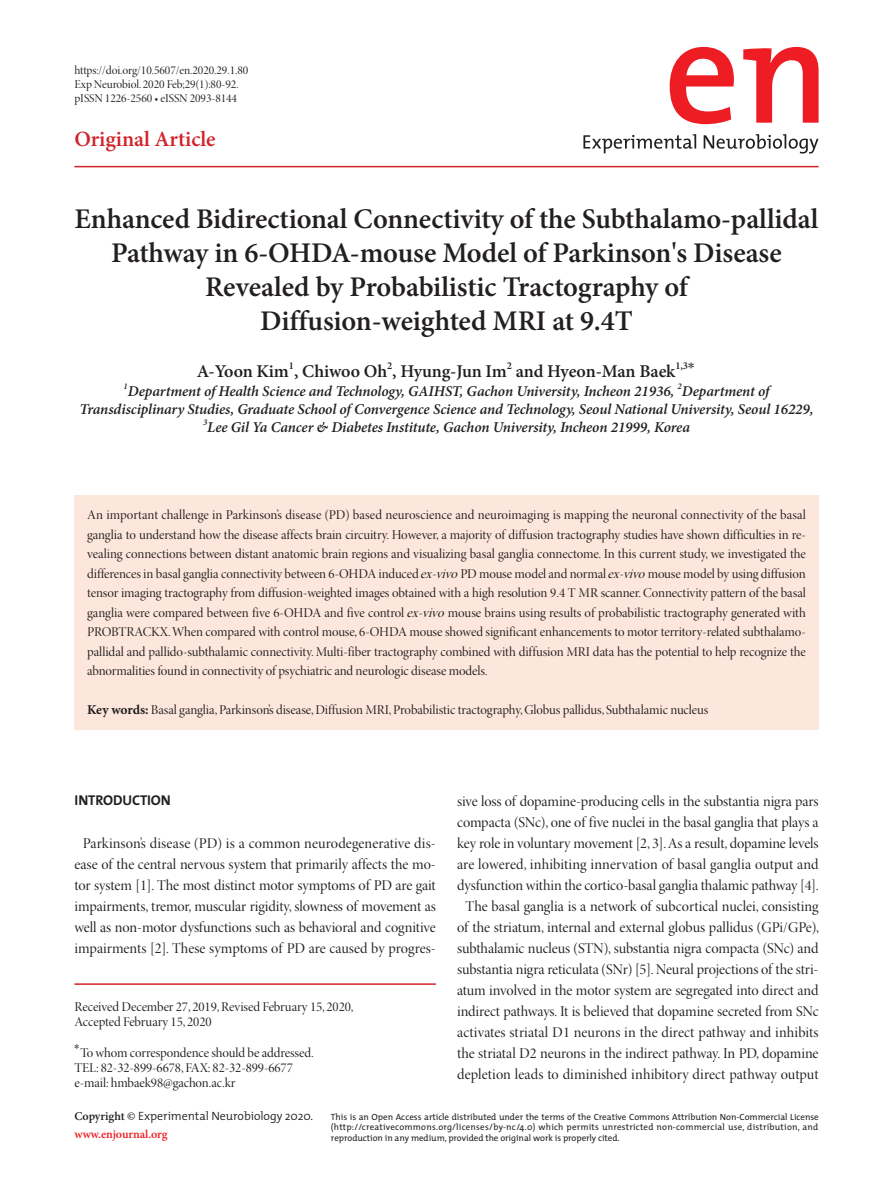
<style>
.page{position:relative;width:893px;height:1191px;background:#fff}
.page>*{position:absolute;margin:0;border:0;box-sizing:border-box;transform-origin:0 0}
.t1{font:600 28.5px/34.2px "Minion Pro";letter-spacing:-.005em;color:#231f20;text-align:center}
.t2{font:600 21.75px "Minion Pro";letter-spacing:-.005em;color:#d1232a}
.t3{font:600 18px "Minion Pro";letter-spacing:-.01em;color:#231f20}
.t4{font:15px/21px "Minion Pro Disp";letter-spacing:-.005em;color:#231f20;text-align:center}
.t5{font:italic 600 15px/18px "Minion Pro";letter-spacing:-.01em;color:#231f20}
.t6{font:700 14.25px "The Mix";letter-spacing:-.005em;color:#231f20}
.t7{font:13.5px/19.5px "Minion Pro Disp";letter-spacing:-.005em;color:#231f20}
.t8{font:12px/14.4px "Minion Pro Disp";letter-spacing:-.005em;color:#231f20}
.t9{font:300 12px "The Mix";letter-spacing:-.005em;color:#231f20}
.t10{font:600 12px "Minion Pro";letter-spacing:-.005em;color:#ee1d23}
.t11{font:600 10.5px "Minion Pro";color:#231f20}
.t12{font:9px/10.8px "The Mix";letter-spacing:-.005em;color:#231f20;text-align:justify}
.t13{font:italic 600 8.7px "Minion Pro";color:#231f20}
.s1{font-family:"Modern";font-weight:400;font-size:18px}
.s2{font-style:italic}
.s3{font-family:"Minion Pro";font-weight:700}
.s4{font-family:"Minion Pro";font-weight:600}
</style>
<div class="page">
<hr style="left:74px;top:166px;width:745px;height:1px;background:#d1232a">
<svg style="left:670px;top:47px;width:149px;height:77px"></svg>
<svg style="left:583px;top:134px;width:236px;height:19px"></svg>
<div style="left:74px;top:495px;width:745px;height:234px;background:#fde7dc"></div>
<hr style="left:74px;top:983px;width:362px;height:1px;background:#d1232a">
<p class="t8" style="left:74px;top:63px;width:175px">https://doi.org/10.5607/en.2020.29.1.80<br>Exp Neurobiol. 2020 Feb;29(1):80-92. pISSN 1226-2560 • eISSN 2093-8144</p>
<h2 class="t2" style="left:74px;top:123px;width:143px">Original Article</h2>
<h1 class="t1" style="left:74px;top:201px;width:746px">Enhanced Bidirectional Connectivity of the Subthalamo-pallidal Pathway in 6-OHDA-mouse Model of Parkinson's Disease Revealed by Probabilistic Tractography of<br>Diffusion-weighted MRI at 9.4T</h1>
<h3 class="t3" style="left:197px;top:359px;width:312px">A-Yoon Kim , Chiwoo Oh , Hyung-Jun Im</h3>
<p class="t11" style="left:289px;top:358px;width:7px">1</p>
<p class="t11" style="left:387px;top:358px;width:7px">2</p>
<p class="t11" style="left:507px;top:358px;width:7px">2</p>
<h3 class="t3" style="left:516px;top:359px;width:161px">and Hyeon-Man Baek</h3>
<p class="t11" style="left:675px;top:358px;width:22px">1,3<span class="s1">*</span></p>
<p class="t13" style="left:124px;top:380px;width:6px">1</p>
<p class="t5" style="left:128px;top:382px;width:548px">Department of Health Science and Technology, GAIHST, Gachon University, Incheon 21936,</p>
<p class="t13" style="left:678px;top:380px;width:6px">2</p>
<p class="t5" style="left:79px;top:382px;width:736px;text-indent:602px">Department of<br>Transdisciplinary Studies, Graduate School of Convergence Science and Technology, Seoul National University, Seoul 16229,</p>
<p class="t13" style="left:203px;top:416px;width:6px">3</p>
<p class="t5" style="left:207px;top:418px;width:484px">Lee Gil Ya Cancer &amp; Diabetes Institute, Gachon University, Incheon 21999, Korea</p>
<p class="t7" style="left:87px;top:505px;width:720px;text-align:justify">An important challenge in Parkinson’s disease (PD) based neuroscience and neuroimaging is mapping the neuronal connectivity of the basal ganglia to understand how the disease affects brain circuitry. However, a majority of diffusion tractography studies have shown difficulties in re&shy;vealing connections between distant anatomic brain regions and visualizing basal ganglia connectome. In this current study, we investigated the differences in basal ganglia connectivity between 6-OHDA induced <span class="s2">ex-vivo</span> PD mouse model and normal <span class="s2">ex-vivo</span> mouse model by using diffusion tensor imaging tractography from diffusion-weighted images obtained with a high resolution 9.4 T MR scanner. Connectivity pattern of the basal ganglia were compared between five 6-OHDA and five control <span class="s2">ex-vivo</span> mouse brains using results of probabilistic tractography generated with PROBTRACKX. When compared with control mouse, 6-OHDA mouse showed significant enhancements to motor territory-related subthalamo&shy;pallidal and pallido-subthalamic connectivity. Multi-fiber tractography combined with diffusion MRI data has the potential to help recognize the abnormalities found in connectivity of psychiatric and neurologic disease models.</p>
<p class="t7" style="left:87px;top:700px;width:623px"><span class="s3">Key words:</span> Basal ganglia, Parkinson’s disease, Diffusion MRI, Probabilistic tractography, Globus pallidus, Subthalamic nucleus</p>
<p class="t4" style="left:457px;top:791px;width:364px">sive loss of dopamine-producing cells in the substantia nigra pars compacta (SNc), one of five nuclei in the basal ganglia that plays a key role in voluntary movement [2, 3]. As a result, dopamine levels are lowered, inhibiting innervation of basal ganglia output and dysfunction within the cortico-basal ganglia thalamic pathway [4].<br>The basal ganglia is a network of subcortical nuclei, consisting of the striatum, internal and external globus pallidus (GPi/GPe), subthalamic nucleus (STN), substantia nigra compacta (SNc) and substantia nigra reticulata (SNr) [5]. Neural projections of the stri&shy;atum involved in the motor system are segregated into direct and indirect pathways. It is believed that dopamine secreted from SNc activates striatal D1 neurons in the direct pathway and inhibits the striatal D2 neurons in the indirect pathway. In PD, dopamine depletion leads to diminished inhibitory direct pathway output</p>
<p class="t6" style="left:74px;top:788px;width:98px">INTRODUCTION</p>
<p class="t4" style="left:74px;top:833px;width:363px">Parkinson’s disease (PD) is a common neurodegenerative dis&shy;ease of the central nervous system that primarily affects the mo&shy;tor system [1]. The most distinct motor symptoms of PD are gait impairments, tremor, muscular rigidity, slowness of movement as well as non-motor dysfunctions such as behavioral and cognitive impairments [2]. These symptoms of PD are caused by progres-</p>
<p class="t7" style="left:74px;top:1000px;width:281px;line-height:15px">Received December 27, 2019, Revised February 15, 2020,<br>Accepted February 15, 2020</p>
<p class="t7" style="left:74px;top:1045px;width:241px;line-height:15px"><sup>*</sup>To whom correspondence should be addressed.<br>TEL: 82-32-899-6678, FAX: 82-32-899-6677 e-mail: hmbaek98@gachon.ac.kr</p>
<p class="t9" style="left:74px;top:1106px;width:240px"><span class="s4">Copyright ©</span> Experimental Neurobiology 2020.</p>
<p class="t10" style="left:74px;top:1126px;width:95px">www.enjournal.org</p>
<p class="t12" style="left:331px;top:1110px;width:489px">This is an Open Access article distributed under the terms of the Creative Commons Attribution Non-Commercial License (http://creativecommons.org/licenses/by-nc/4.0) which permits unrestricted non-commercial use, distribution, and reproduction in any medium, provided the original work is properly cited.</p>
</div>
